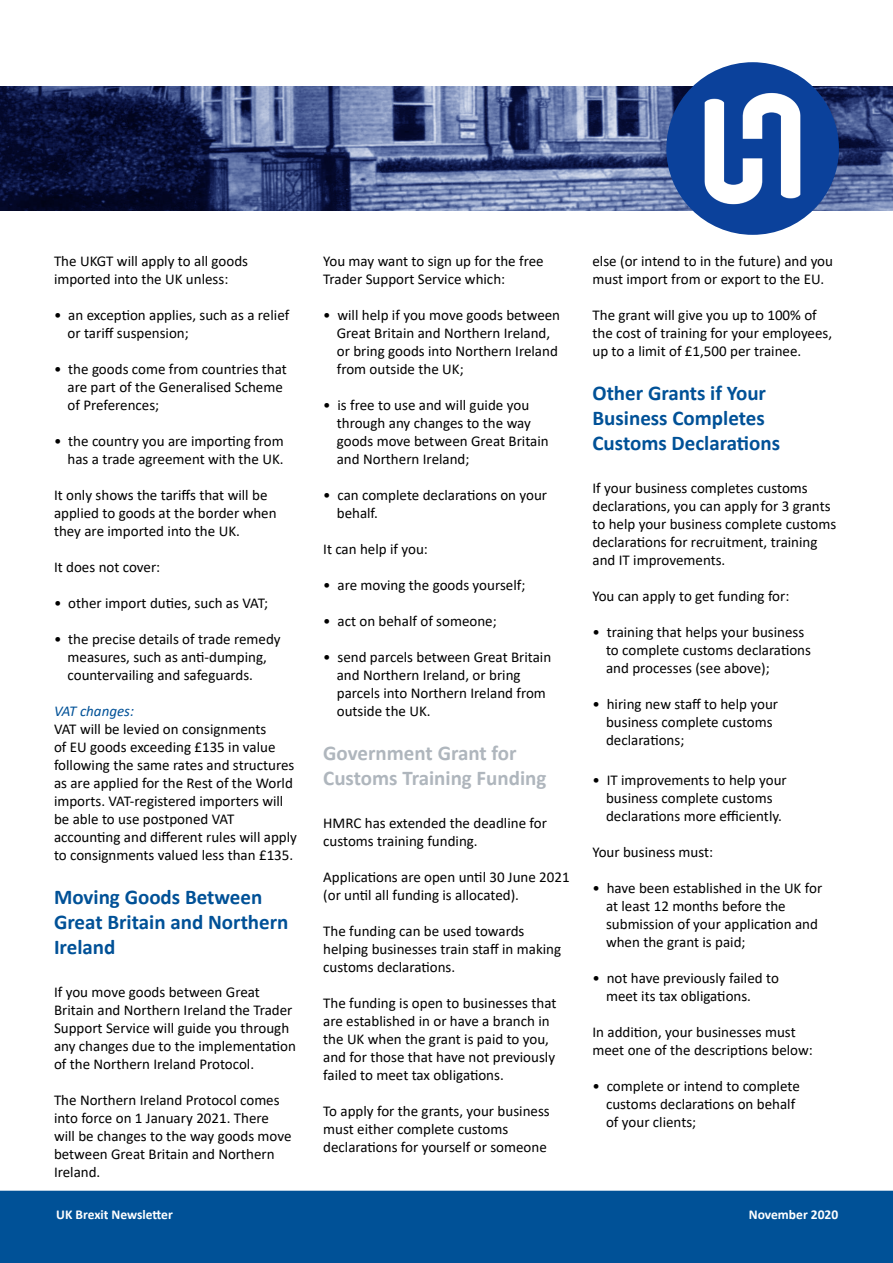
<style>
.page{position:relative;width:893px;height:1263px;background:#fff}
.page>*{position:absolute;margin:0;border:0;box-sizing:border-box;transform-origin:0 0}
.t1{font:700 21px/25.2px "Calibri";color:#005197}
.t2{font:700 21px/25.2px "Calibri";color:#afb6bd}
.t3{font:15px/18px "Calibri";color:#000}
.t4{font:italic 15px "Calibri";color:#005197}
.t5{font:700 13.5px "Calibri";color:#fff}
</style>
<div class="page">
<img style="left:0;top:87px;width:893px;height:123px">
<img style="left:666px;top:62px;width:173px;height:173px;border-radius:86px">
<div style="left:0;top:1191px;width:893px;height:72px;background:#005197"></div>
<div style="left:53px;top:1209px;width:279px;height:18px;background:#005197"></div>
<div style="left:560px;top:1209px;width:278px;height:18px;background:#005197"></div>
<p class="t3" style="left:54px;top:252px;width:196px">The UKGT will apply to all goods imported into the UK unless:</p>
<p class="t3" style="left:68px;top:306px;width:223px;text-indent:-14px">• an exception applies, such as a relief or tariff suspension;</p>
<p class="t3" style="left:68px;top:360px;width:221px;text-indent:-14px">• the goods come from countries that are part of the Generalised Scheme of Preferences;</p>
<p class="t3" style="left:54px;top:432px;width:231px;text-align:right">• the country you are importing from has a trade agreement with the UK.</p>
<p class="t3" style="left:54px;top:486px;width:224px">It only shows the tariffs that will be applied to goods at the border when they are imported into the UK.</p>
<p class="t3" style="left:54px;top:558px;width:108px">It does not cover:</p>
<p class="t3" style="left:54px;top:594px;width:216px">• other import duties, such as VAT;</p>
<p class="t3" style="left:68px;top:630px;width:215px;text-indent:-14px">• the precise details of trade remedy measures, such as anti-dumping, countervailing and safeguards.</p>
<p class="t4" style="left:54px;top:701px;width:82px">VAT changes:</p>
<p class="t3" style="left:54px;top:720px;width:244px">VAT will be levied on consignments<br>of EU goods exceeding £135 in value following the same rates and structures as are applied for the Rest of the World imports. VAT-registered importers will be able to use postponed VAT accounting and different rules will apply to consignments valued less than £135.</p>
<h1 class="t1" style="left:54px;top:884px;width:236px">Moving Goods Between<br>Great Britain and Northern<br>Ireland</h1>
<p class="t3" style="left:54px;top:983px;width:243px">If you move goods between Great Britain and Northern Ireland the Trader Support Service will guide you through any changes due to the implementation of the Northern Ireland Protocol.</p>
<p class="t3" style="left:54px;top:1091px;width:239px">The Northern Ireland Protocol comes into force on 1 January 2021. There will be changes to the way goods move between Great Britain and Northern<br>Ireland.</p>
<p class="t3" style="left:323px;top:252px;width:222px">You may want to sign up for the free<br>Trader Support Service which:</p>
<p class="t3" style="left:337px;top:306px;width:225px;text-indent:-14px">• will help if you move goods between<br>Great Britain and Northern Ireland, or bring goods into Northern Ireland from outside the UK;</p>
<p class="t3" style="left:337px;top:396px;width:213px;text-indent:-14px">• is free to use and will guide you through any changes to the way goods move between Great Britain and Northern Ireland;</p>
<p class="t3" style="left:337px;top:486px;width:212px;text-indent:-14px">• can complete declarations on your behalf.</p>
<p class="t3" style="left:323px;top:540px;width:106px">It can help if you:</p>
<p class="t3" style="left:323px;top:576px;width:204px">• are moving the goods yourself;</p>
<p class="t3" style="left:323px;top:612px;width:175px">• act on behalf of someone;</p>
<p class="t3" style="left:337px;top:648px;width:216px;text-indent:-14px">• send parcels between Great Britain and Northern Ireland, or bring parcels into Northern Ireland from outside the UK.</p>
<h1 class="t2" style="left:323px;top:740px;width:225px">Government Grant for<br>Customs Training Funding</h1>
<p class="t3" style="left:323px;top:814px;width:225px">HMRC has extended the deadline for customs training funding.</p>
<p class="t3" style="left:323px;top:868px;width:248px">Applications are open until 30 June 2021 (or until all funding is allocated).</p>
<p class="t3" style="left:323px;top:922px;width:239px">The funding can be used towards helping businesses train staff in making customs declarations.</p>
<p class="t3" style="left:323px;top:994px;width:235px">The funding is open to businesses that are established in or have a branch in the UK when the grant is paid to you, and for those that have not previously failed to meet tax obligations.</p>
<p class="t3" style="left:323px;top:1102px;width:228px">To apply for the grants, your business must either complete customs declarations for yourself or someone</p>
<p class="t3" style="left:592px;top:252px;width:242px">else (or intend to in the future) and you must import from or export to the EU.</p>
<p class="t3" style="left:592px;top:306px;width:241px">The grant will give you up to 100% of the cost of training for your employees, up to a limit of £1,500 per trainee.</p>
<h1 class="t1" style="left:592px;top:380px;width:189px">Other Grants if Your<br>Business Completes<br>Customs Declarations</h1>
<p class="t3" style="left:592px;top:479px;width:245px">If your business completes customs declarations, you can apply for 3 grants to help your business complete customs declarations for recruitment, training and IT improvements.</p>
<p class="t3" style="left:592px;top:587px;width:198px">You can apply to get funding for:</p>
<p class="t3" style="left:606px;top:623px;width:206px;text-indent:-14px">• training that helps your business to complete customs declarations and processes (see above);</p>
<p class="t3" style="left:606px;top:695px;width:174px;text-indent:-14px">• hiring new staff to help your business complete customs declarations;</p>
<p class="t3" style="left:592px;top:770px;width:196px;text-align:center">• IT improvements to help your business complete customs declarations more efficiently.</p>
<p class="t3" style="left:592px;top:842px;width:122px">Your business must:</p>
<p class="t3" style="left:606px;top:878px;width:218px;text-indent:-14px">• have been established in the UK for at least 12 months before the submission of your application and when the grant is paid;</p>
<p class="t3" style="left:606px;top:968px;width:174px;text-indent:-14px">• not have previously failed to meet its tax obligations.</p>
<p class="t3" style="left:592px;top:1022px;width:222px">In addition, your businesses must meet one of the descriptions below:</p>
<p class="t3" style="left:606px;top:1076px;width:195px;text-indent:-14px">• complete or intend to complete customs declarations on behalf of your clients;</p>
<p class="t5" style="left:56px;top:1205px;width:118px">UK Brexit Newsletter</p>
<p class="t5" style="left:749px;top:1205px;width:91px">November 2020</p>
</div>
